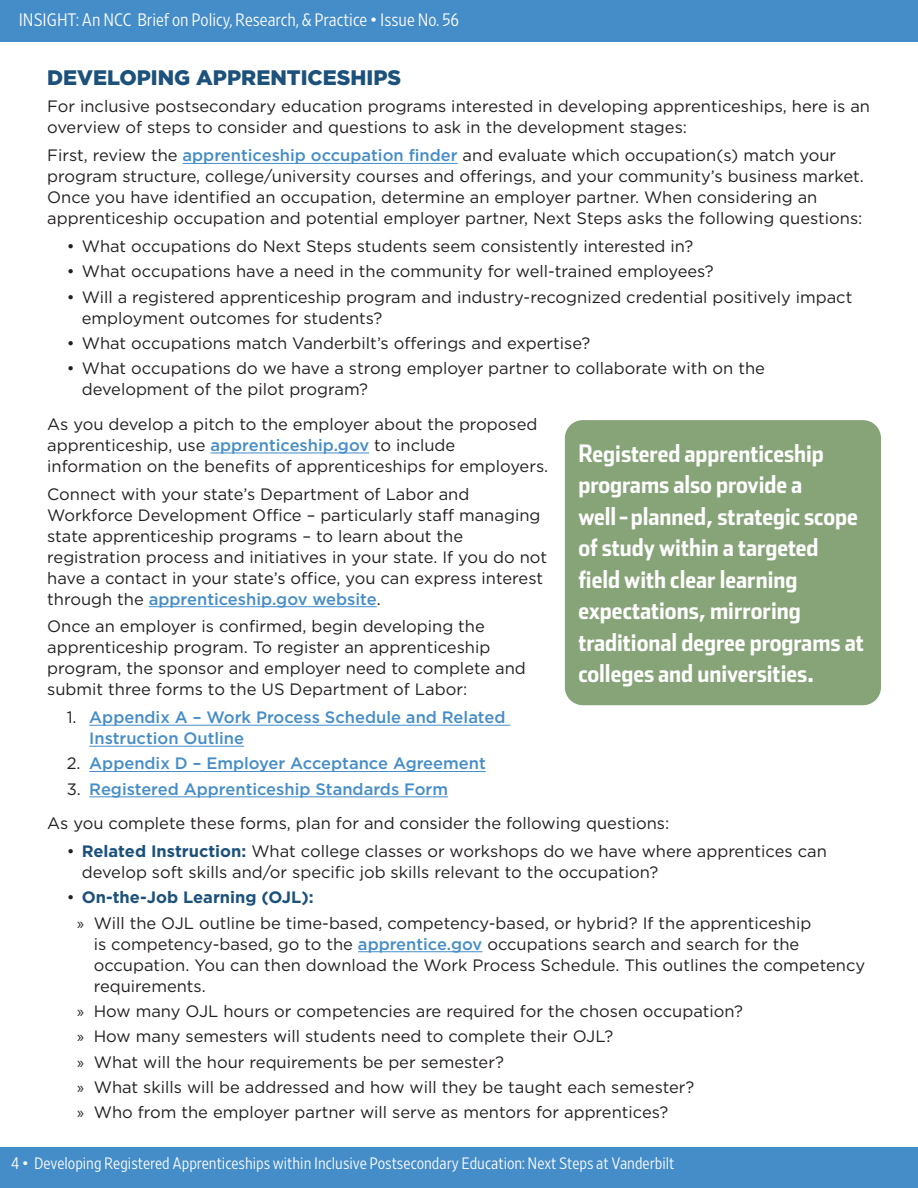
<style>
.page{position:relative;width:918px;height:1188px;background:#fff}
.page>*{position:absolute;margin:0;border:0;box-sizing:border-box;transform-origin:0 0}
.t1{font:24px/31.5px "Stainless Cond Bold Tab";color:#fff}
.t2{font:900 21px "Gotham HTF";color:#1c517c}
.t3{font:300 18px "Retina Narrow";color:#fff}
.t4{font:16.5px/21px "Gotham HTF";color:#231f20}
.t5{font:500 16.5px/21px "Gotham HTF";color:#458dc9}
.t6{font:300 16.5px "Retina Narrow";color:#fff}
.t7{font:700 16.5px "Gotham HTF";color:#1c517c}
.s1{font-weight:500;color:#458dc9}
.s2{font-weight:400;color:#231f20}
.s3{font-weight:700;color:#1c517c}
.s4{font-family:"Myriad Pro"}
</style>
<div class="page">
<div style="left:0;top:0;width:918px;height:41px;background:#458dc9"></div>
<div style="left:0;top:1147px;width:918px;height:41px;background:#458dc9"></div>
<hr style="left:183px;top:163px;width:275px;height:1px;background:#458dc9">
<hr style="left:211px;top:453px;width:158px;height:1px;background:#458dc9">
<hr style="left:149px;top:606px;width:228px;height:1px;background:#458dc9">
<hr style="left:89px;top:725px;width:421px;height:1px;background:#458dc9">
<hr style="left:89px;top:746px;width:155px;height:1px;background:#458dc9">
<hr style="left:89px;top:771px;width:397px;height:1px;background:#458dc9">
<hr style="left:89px;top:797px;width:359px;height:1px;background:#458dc9">
<hr style="left:358px;top:951px;width:124px;height:1px;background:#458dc9">
<div style="left:565px;top:420px;width:316px;height:285px;background:#87a378;border-radius:18px"></div>
<p class="t3" style="left:19px;top:8px;width:442px">INSIGHT: An NCC Brief on Policy, Research, &amp; Practice • Issue No. 56</p>
<h2 class="t2" style="left:47px;top:65px;width:356px">DEVELOPING APPRENTICESHIPS</h2>
<p class="t4" style="left:47px;top:96px;width:824px">For inclusive postsecondary education programs interested in developing apprenticeships, here is an overview of steps to consider and questions to ask in the development stages:</p>
<p class="t4" style="left:47px;top:145px;width:818px">First, review the <span class="s1">apprenticeship occupation finder</span> and evaluate which occupation(s) match your program structure, college/university courses and offerings, and your community’s business market.<br>Once you have identified an occupation, determine an employer partner. When considering an apprenticeship occupation and potential employer partner, Next Steps asks the following questions:</p>
<p class="t4" style="left:67px;top:235px;width:628px">• What occupations do Next Steps students seem consistently interested in?</p>
<p class="t4" style="left:67px;top:261px;width:649px">• What occupations have a need in the community for well-trained employees?</p>
<p class="t4" style="left:82px;top:286px;width:772px;text-indent:-15px">• Will a registered apprenticeship program and industry-recognized credential positively impact employment outcomes for students?</p>
<p class="t4" style="left:67px;top:332px;width:525px">• What occupations match Vanderbilt’s offerings and expertise?</p>
<p class="t4" style="left:82px;top:358px;width:685px;text-indent:-15px">• What occupations do we have a strong employer partner to collaborate with on the development of the pilot program?</p>
<p class="t4" style="left:47px;top:413px;width:503px">As you develop a pitch to the employer about the proposed apprenticeship, use <span class="s1">apprenticeship.gov</span> to include information on the benefits of apprenticeships for employers.</p>
<p class="t4" style="left:47px;top:483px;width:502px">Connect with your state’s Department of Labor and Workforce Development Office – particularly staff managing state apprenticeship programs – to learn about the registration process and initiatives in your state. If you do not have a contact in your state’s office, you can express interest through the <span class="s1">apprenticeship.gov website</span>.</p>
<p class="t4" style="left:47px;top:616px;width:480px">Once an employer is confirmed, begin developing the apprenticeship program. To register an apprenticeship program, the sponsor and employer need to complete and submit three forms to the US Department of Labor:</p>
<p class="t5" style="left:89px;top:706px;width:418px;text-indent:-23px"><span class="s2">1.</span> Appendix A – Work Process Schedule and Related<br>Instruction Outline</p>
<p class="t5" style="left:67px;top:753px;width:421px"><span class="s2">2.</span> Appendix D – Employer Acceptance Agreement</p>
<p class="t5" style="left:67px;top:778px;width:383px"><span class="s2">3.</span> Registered Apprenticeship Standards Form</p>
<p class="t4" style="left:47px;top:813px;width:624px">As you complete these forms, plan for and consider the following questions:</p>
<p class="t4" style="left:82px;top:840px;width:747px;text-indent:-15px">• <span class="s3">Related Instruction:</span> What college classes or workshops do we have where apprentices can develop soft skills and/or specific job skills relevant to the occupation?</p>
<p class="t7" style="left:67px;top:888px;width:248px"><span class="s2">•</span> On-the-Job Learning (OJL):</p>
<p class="t4" style="left:94px;top:912px;width:773px;text-indent:-16px"><span class="s4">»</span> Will the OJL outline be time-based, competency-based, or hybrid? If the apprenticeship<br>is competency-based, go to the <span class="s1">apprentice.gov</span> occupations search and search for the occupation. You can then download the Work Process Schedule. This outlines the competency requirements.</p>
<p class="t4" style="left:77px;top:1000px;width:667px"><span class="s4">»</span> How many OJL hours or competencies are required for the chosen occupation?</p>
<p class="t4" style="left:77px;top:1026px;width:538px"><span class="s4">»</span> How many semesters will students need to complete their OJL?</p>
<p class="t4" style="left:77px;top:1051px;width:428px"><span class="s4">»</span> What will the hour requirements be per semester?</p>
<p class="t4" style="left:77px;top:1076px;width:619px"><span class="s4">»</span> What skills will be addressed and how will they be taught each semester?</p>
<p class="t4" style="left:77px;top:1102px;width:593px"><span class="s4">»</span> Who from the employer partner will serve as mentors for apprentices?</p>
<p class="t1" style="left:578px;top:437px;width:287px">Registered apprenticeship programs also provide a well-planned, strategic scope of study within a targeted field with clear learning expectations, mirroring traditional degree programs at colleges and universities.</p>
<p class="t6" style="left:11px;top:1153px;width:665px">4 • Developing Registered Apprenticeships within Inclusive Postsecondary Education: Next Steps at Vanderbilt</p>
</div>
